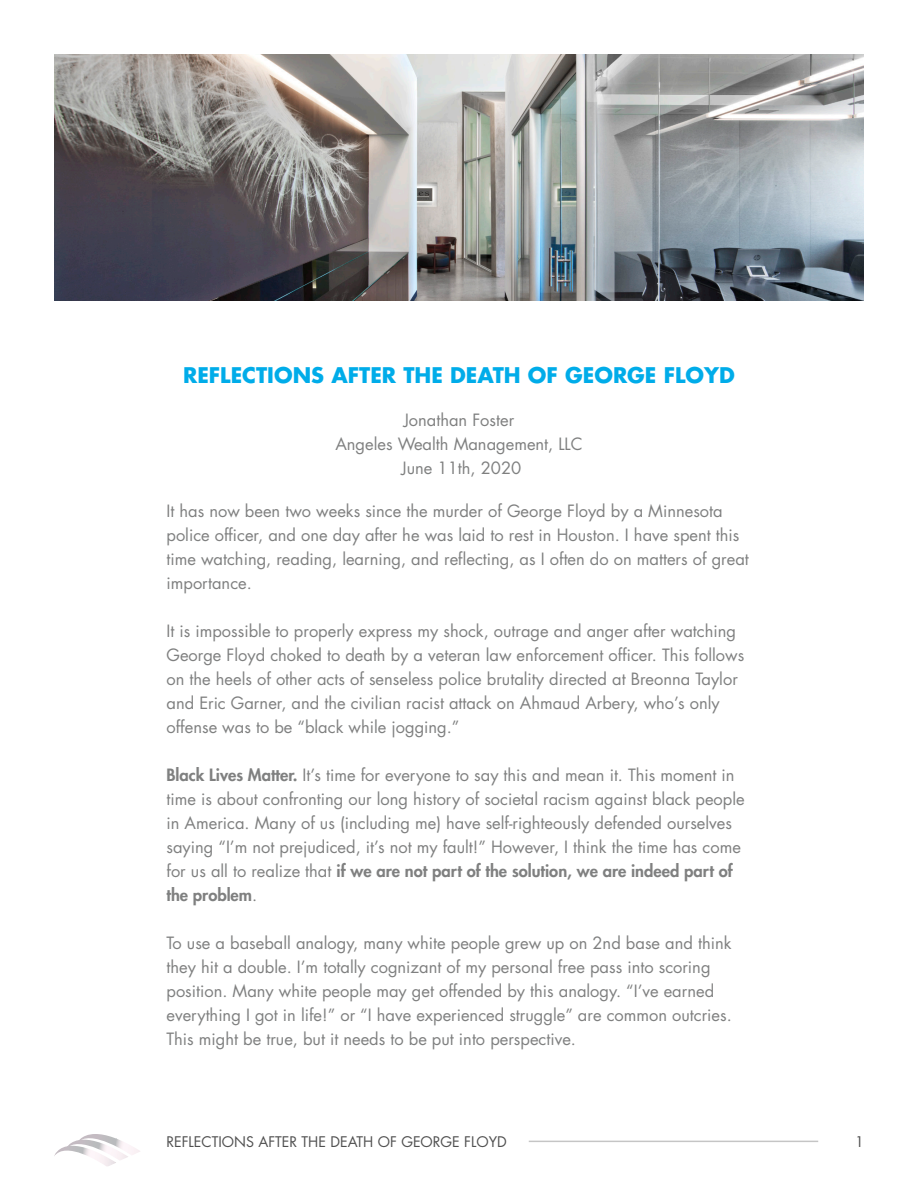
<style>
.page{position:relative;width:918px;height:1188px;background:#fff}
.page>*{position:absolute;margin:0;border:0;box-sizing:border-box;transform-origin:0 0}
.t1{font:700 21px "Futura Std";color:#00ace9}
.body{font:16.5px/24px "Futura Std";color:#7f8080}
.t2{font:14.25px "Futura Std";color:#505050}
.s1{font-weight:800}
</style>
<div class="page">
<svg style="left:54px;top:1134px;width:86px;height:32px"></svg>
<hr style="left:529px;top:1141px;width:289px;height:1px;background:#8c8c8c">
<img style="left:54px;top:54px;width:810px;height:246px">
<p class="t1" style="left:183px;top:361px;width:553px">REFLECTIONS AFTER THE DEATH OF GEORGE FLOYD</p>
<p class="body" style="left:404px;top:408px;width:112px">Jonathan Foster</p>
<p class="body" style="left:335px;top:432px;width:249px">Angeles Wealth Management, LLC</p>
<p class="body" style="left:402px;top:456px;width:121px">June 11th, 2020</p>
<p class="body" style="left:166px;top:499px;width:584px">It has now been two weeks since the murder of George Floyd by a Minnesota police officer, and one day after he was laid to rest in Houston. I have spent this time watching, reading, learning, and reflecting, as I often do on matters of great importance.</p>
<p class="body" style="left:166px;top:619px;width:579px">It is impossible to properly express my shock, outrage and anger after watching George Floyd choked to death by a veteran law enforcement officer. This follows on the heels of other acts of senseless police brutality directed at Breonna Taylor and Eric Garner, and the civilian racist attack on Ahmaud Arbery, who’s only offense was to be “black while jogging.”</p>
<p class="body" style="left:166px;top:763px;width:580px"><span class="s1">Black Lives Matter.</span> It’s time for everyone to say this and mean it. This moment in time is about confronting our long history of societal racism against black people in America. Many of us (including me) have self-righteously defended ourselves saying “I’m not prejudiced, it’s not my fault!” However, I think the time has come for us all to realize that <span class="s1">if we are not part of the solution, we are indeed part of the problem</span>.</p>
<p class="body" style="left:166px;top:931px;width:567px">To use a baseball analogy, many white people grew up on 2nd base and think they hit a double. I’m totally cognizant of my personal free pass into scoring position. Many white people may get offended by this analogy. “I’ve earned everything I got in life!” or “I have experienced struggle” are common outcries.<br>This might be true, but it needs to be put into perspective.</p>
<p class="t2" style="left:166px;top:1133px;width:342px">REFLECTIONS AFTER THE DEATH OF GEORGE FLOYD</p>
<p class="t2" style="left:855px;top:1133px;width:10px">1</p>
</div>
